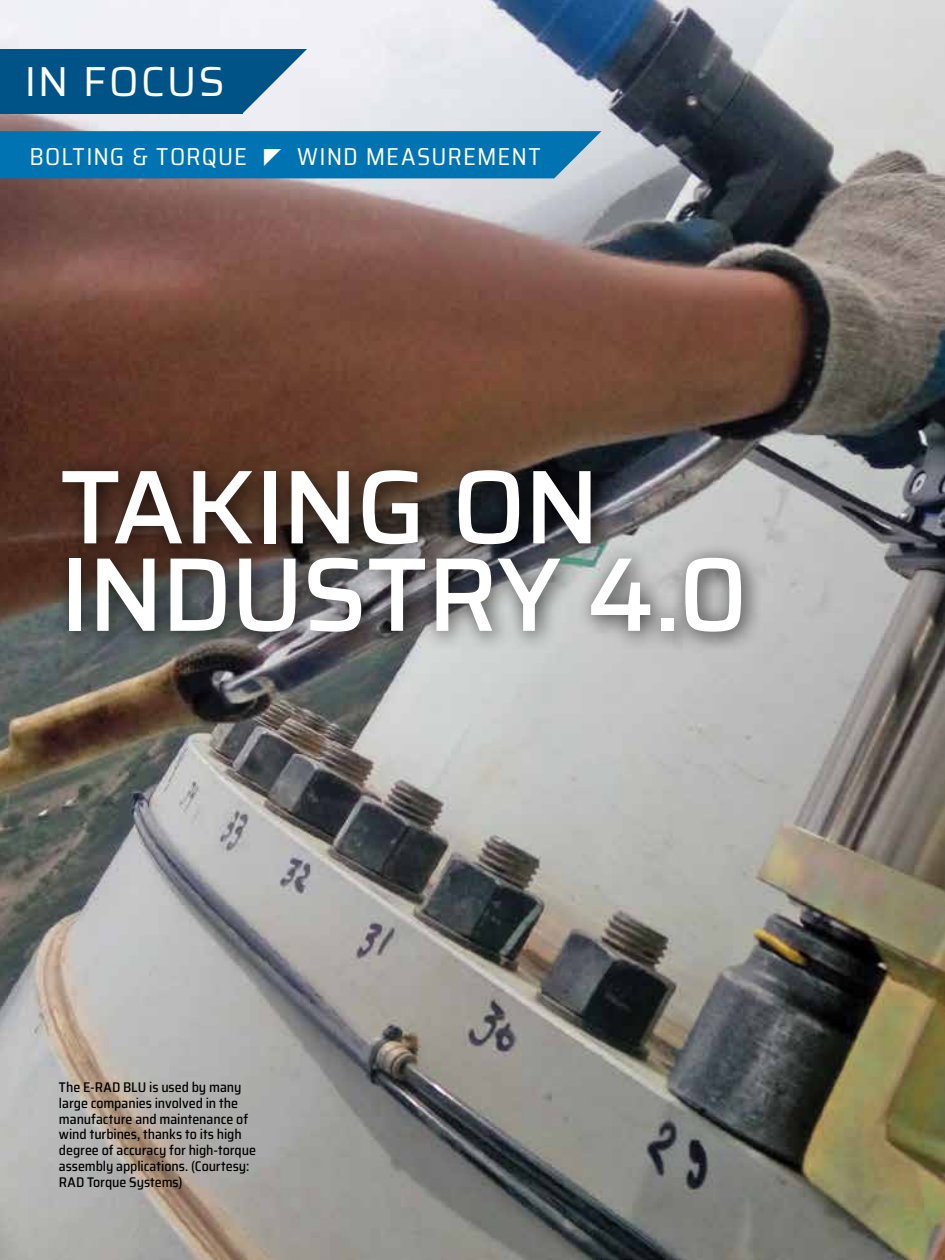
<style>
.page{position:relative;width:945px;height:1260px;background:#fff}
.page>*{position:absolute;margin:0;border:0;box-sizing:border-box;transform-origin:0 0}
.t1{font:500 105px/87.5px "Saira";letter-spacing:-.025em;color:#fff}
.t2{font:42px "Saira";letter-spacing:.045em;color:#fff}
.t3{font:semi-condensed 24.5px "Saira";letter-spacing:.045em;color:#fff}
.t4{font:500 semi-condensed 14px/15.8px "Saira";letter-spacing:-.005em;color:#000}
</style>
<div class="page">
<img style="left:0;top:0;width:945px;height:1260px">
<div style="left:47px;top:455px;width:717px;height:199px;background:#000;opacity:.75"></div>
<div style="left:0;top:49px;width:242px;height:65px;background:#005387"></div>
<svg style="left:242px;top:49px;width:65px;height:65px;background:#769fbc"></svg>
<div style="left:0;top:131px;width:601px;height:47px;background:#0073b3"></div>
<h2 class="t2" style="left:25px;top:50px;width:202px">IN FOCUS</h2>
<h3 class="t3" style="left:29px;top:138px;width:219px">BOLTING &amp; TORQUE</h3>
<h3 class="t3" style="left:297px;top:138px;width:245px">WIND MEASUREMENT</h3>
<h1 class="t1" style="left:60px;top:462px;width:690px">TAKING ON<br>INDUSTRY 4.0</h1>
<p class="t4" style="left:59px;top:1079px;width:199px">The E-RAD BLU is used by many large companies involved in the manufacture and maintenance of wind turbines, thanks to its high degree of accuracy for high-torque assembly applications. (Courtesy:<br>RAD Torque Systems)</p>
</div>
